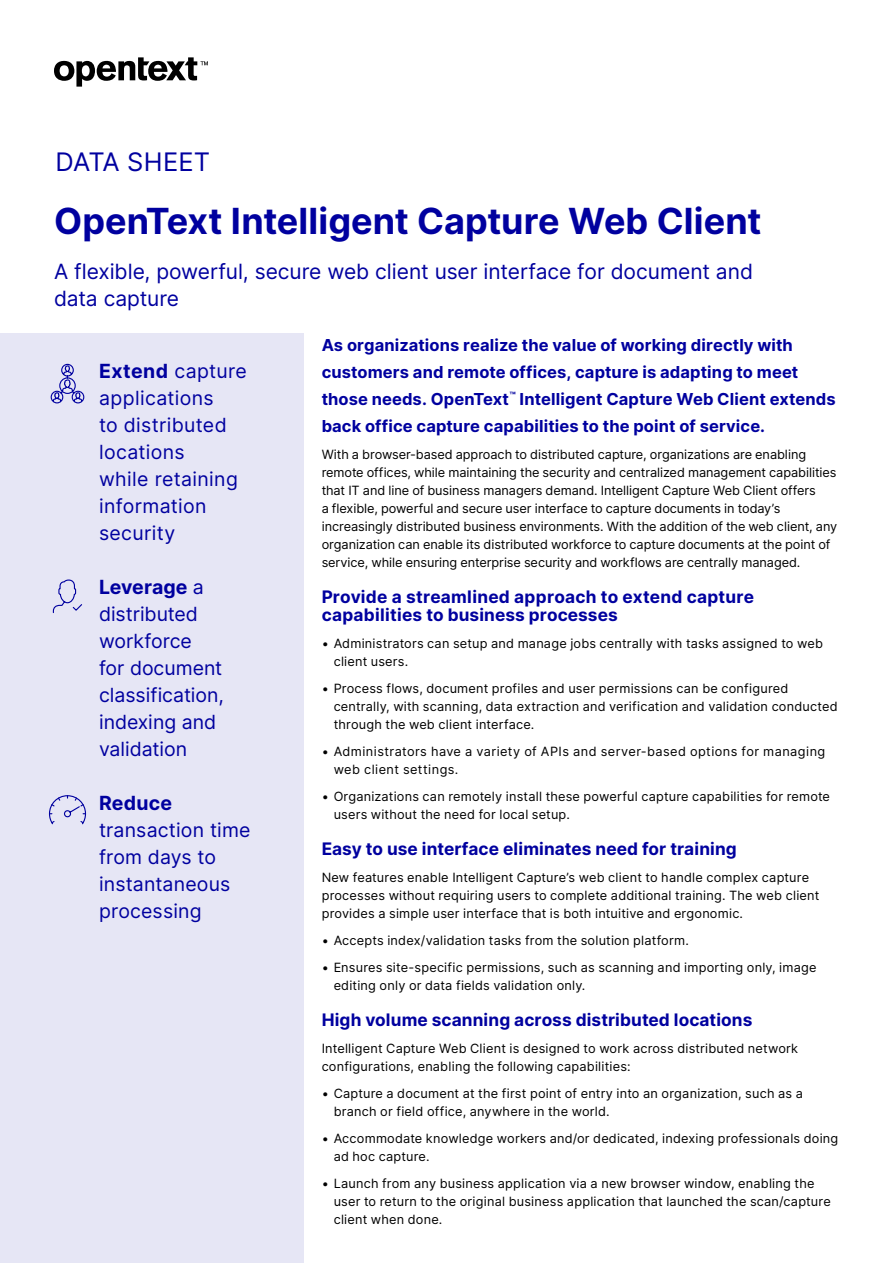
<style>
.page{position:relative;width:893px;height:1263px;background:#fff}
.page>*{position:absolute;margin:0;border:0;box-sizing:border-box;transform-origin:0 0}
.t1{font:700 36px "Inter";color:#00009f}
.Document_type{font:25.5px "Inter";letter-spacing:-.005em;color:#00009f}
.t2{font:21px/27px "Inter";letter-spacing:-.005em;color:#00009f}
.Sidebar_Stat{font:19.5px/27px "Inter";letter-spacing:.01em;color:#00009f}
.t3{font:700 17.25px/18px "Inter";letter-spacing:.005em;color:#00009f}
.Introduction_Paragra{font:700 16.5px/27px "Inter";letter-spacing:.005em;color:#00009f}
.Body{font:12.75px/18px "Inter";letter-spacing:.01em;color:#000}
.Body-2{font:12.75px/18px "Inter";letter-spacing:.035em;color:#000}
.s1{font-weight:700}
</style>
<div class="page">
<svg style="left:54px;top:57px;width:154px;height:30px"></svg>
<div style="left:0;top:333px;width:303px;height:930px;background:#e6e6f5"></div>
<svg style="left:50px;top:363px;width:35px;height:41px"></svg>
<svg style="left:49px;top:795px;width:38px;height:30px"></svg>
<svg style="left:52px;top:579px;width:30px;height:34px"></svg>
<p class="Document_type" style="left:55px;top:143px;width:156px">DATA SHEET</p>
<h1 class="t1" style="left:54px;top:195px;width:709px">OpenText Intelligent Capture Web Client</h1>
<h2 class="t2" style="left:54px;top:257px;width:701px">A flexible, powerful, secure web client user interface for document and data capture</h2>
<p class="Sidebar_Stat" style="left:99px;top:357px;width:149px"><span class="s1">Extend</span> capture applications<br>to distributed locations<br>while retaining information security</p>
<p class="Sidebar_Stat" style="left:99px;top:573px;width:126px"><span class="s1">Leverage</span> a distributed workforce<br>for document classification, indexing and validation</p>
<p class="Sidebar_Stat" style="left:99px;top:789px;width:153px"><span class="s1">Reduce </span>transaction time from days to instantaneous processing</p>
<p class="Introduction_Paragra" style="left:322px;top:331px;width:515px">As organizations realize the value of working directly with customers and remote offices, capture is adapting to meet those needs. OpenText<sup>™</sup> Intelligent Capture Web Client extends back office capture capabilities to the point of service.</p>
<p class="Body" style="left:322px;top:445px;width:517px">With a browser-based approach to distributed capture, organizations are enabling remote offices, while maintaining the security and centralized management capabilities that IT and line of business managers demand. Intelligent Capture Web Client offers<br>a flexible, powerful and secure user interface to capture documents in today’s increasingly distributed business environments. With the addition of the web client, any organization can enable its distributed workforce to capture documents at the point of service, while ensuring enterprise security and workflows are centrally managed.</p>
<h3 class="t3" style="left:322px;top:587px;width:434px">Provide a streamlined approach to extend capture capabilities to business processes</h3>
<p class="Body" style="left:334px;top:634px;width:491px;text-indent:-12px">• Administrators can setup and manage jobs centrally with tasks assigned to web client users.</p>
<p class="Body" style="left:334px;top:679px;width:505px;text-indent:-12px">• Process flows, document profiles and user permissions can be configured centrally, with scanning, data extraction and verification and validation conducted through the web client interface.</p>
<p class="Body-2" style="left:334px;top:742px;width:493px;text-indent:-12px">• Administrators have a variety of APIs and server-based options for managing web client settings.</p>
<p class="Body" style="left:334px;top:787px;width:498px;text-indent:-12px">• Organizations can remotely install these powerful capture capabilities for remote users without the need for local setup.</p>
<h3 class="t3" style="left:322px;top:839px;width:417px">Easy to use interface eliminates need for training</h3>
<p class="Body" style="left:322px;top:868px;width:499px">New features enable Intelligent Capture’s web client to handle complex capture processes without requiring users to complete additional training. The web client provides a simple user interface that is both intuitive and ergonomic.</p>
<p class="Body" style="left:322px;top:931px;width:369px">• Accepts index/validation tasks from the solution platform.</p>
<p class="Body" style="left:334px;top:958px;width:484px;text-indent:-12px">• Ensures site-specific permissions, such as scanning and importing only, image editing only or data fields validation only.</p>
<h3 class="t3" style="left:322px;top:1010px;width:432px">High volume scanning across distributed locations</h3>
<p class="Body" style="left:322px;top:1039px;width:478px">Intelligent Capture Web Client is designed to work across distributed network configurations, enabling the following capabilities:</p>
<p class="Body" style="left:334px;top:1084px;width:471px;text-indent:-12px">• Capture a document at the first point of entry into an organization, such as a branch or field office, anywhere in the world.</p>
<p class="Body" style="left:334px;top:1129px;width:506px;text-indent:-12px">• Accommodate knowledge workers and/or dedicated, indexing professionals doing ad hoc capture.</p>
<p class="Body" style="left:334px;top:1174px;width:499px;text-indent:-12px">• Launch from any business application via a new browser window, enabling the user to return to the original business application that launched the scan/capture client when done.</p>
</div>
